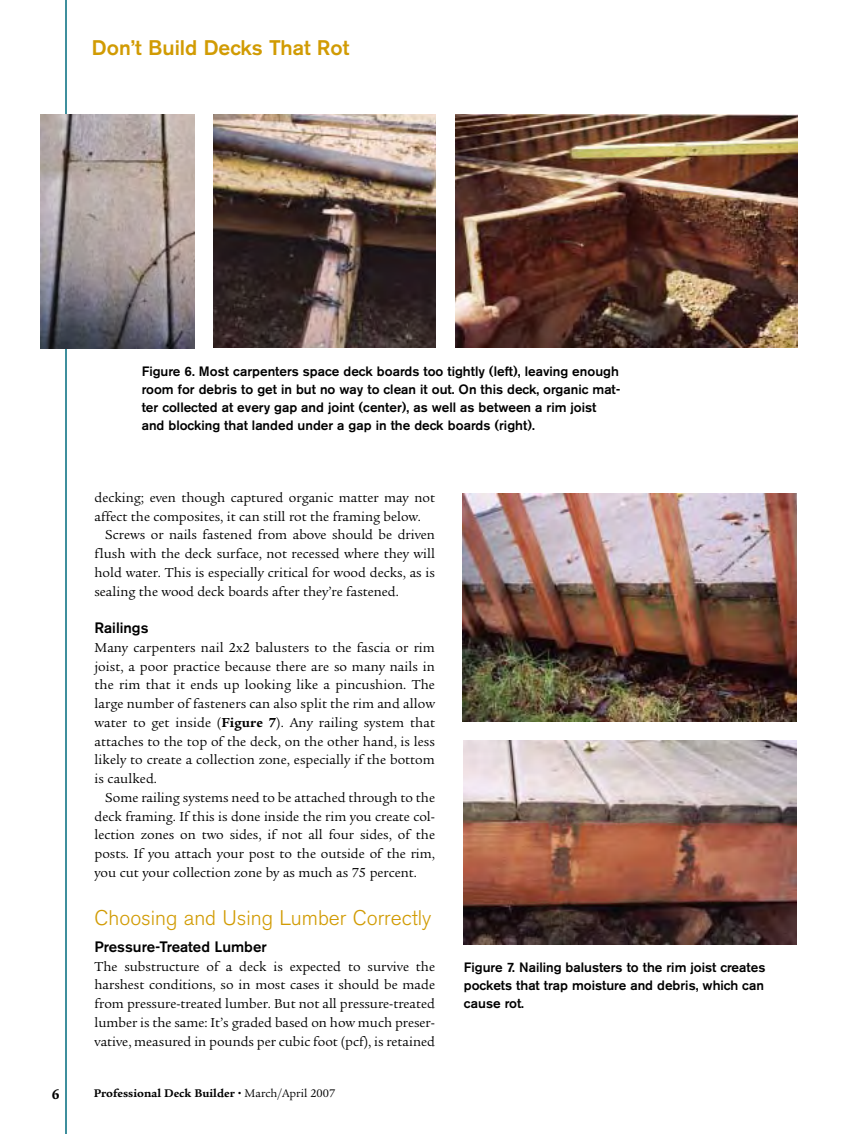
<style>
.page{position:relative;width:864px;height:1134px;background:#fff}
.page>*{position:absolute;margin:0;border:0;box-sizing:border-box;transform-origin:0 0}
.t1{font:300 21px "Akzidenz Grotesk BE";color:#d19b03}
.t2{font:500 21px "Akzidenz Grotesk BE";color:#d19b03}
.t3{font:500 15px "Akzidenz Grotesk BE";color:#000}
.t4{font:700 15px "Legacy Serif";color:#000}
.t5{font:14.1px/18.8px "Legacy Serif";color:#000;text-align:justify}
.t6{font:500 13.5px/18px "Akzidenz Grotesk BE";color:#000;text-align:justify}
.t7{font:700 12px "Legacy Serif";color:#000}
.s1{font-weight:700}
.s2{font-weight:900}
.s3{font-weight:400}
</style>
<div class="page">
<hr style="left:65px;top:0;width:2px;height:1134px;background:#016b7e">
<img style="left:214px;top:115px;width:221px;height:233px">
<img style="left:455px;top:115px;width:343px;height:233px">
<img style="left:463px;top:494px;width:334px;height:227px">
<img style="left:464px;top:741px;width:332px;height:203px">
<img style="left:40px;top:115px;width:155px;height:233px">
<h1 class="t2" style="left:92px;top:40px;width:259px">Don’t Build Decks That Rot</h1>
<p class="t6" style="left:142px;top:363px;width:480px;text-align:left">Figure 6. Most carpenters space deck boards too tightly (left), leaving enough room for debris to get in but no way to clean it out. On this deck, organic mat&shy;ter collected at every gap and joint (center), as well as between a rim joist and blocking that landed under a gap in the deck boards (right).</p>
<p class="t5" style="left:94px;top:489px;width:342px">decking; even though captured organic matter may not</p>
<p class="t5" style="left:94px;top:508px;width:328px">affect the composites, it can still rot the framing below.</p>
<p class="t5" style="left:105px;top:527px;width:331px">Screws or nails fastened from above should be driven</p>
<p class="t5" style="left:94px;top:546px;width:342px">flush with the deck surface, not recessed where they will</p>
<p class="t5" style="left:94px;top:564px;width:342px">hold water. This is especially critical for wood decks, as is</p>
<p class="t5" style="left:94px;top:583px;width:306px">sealing the wood deck boards after they’re fastened.</p>
<p class="t3" style="left:94px;top:622px;width:56px">Railings</p>
<p class="t5" style="left:94px;top:639px;width:342px">Many carpenters nail 2x2 balusters to the fascia or rim joist, a poor practice because there are so many nails in the rim that it ends up looking like a pincushion. The large number of fasteners can also split the rim and allow water to get inside (<span class="s1">Figure 7</span>). Any railing system that attaches to the top of the deck, on the other hand, is less likely to create a collection zone, especially if the bottom is caulked.</p>
<p class="t5" style="left:94px;top:789px;width:342px;text-indent:11px">Some railing systems need to be attached through to the deck framing. If this is done inside the rim you create col&shy;lection zones on two sides, if not all four sides, of the posts. If you attach your post to the outside of the rim, you cut your collection zone by as much as 75 percent.</p>
<h1 class="t1" style="left:94px;top:910px;width:338px">Choosing and Using Lumber Correctly</h1>
<p class="t3" style="left:94px;top:941px;width:174px">Pressure-Treated Lumber</p>
<p class="t5" style="left:94px;top:958px;width:342px">The substructure of a deck is expected to survive the harshest conditions, so in most cases it should be made from pressure-treated lumber. But not all pressure-treated lumber is the same: It’s graded based on how much preser&shy;vative, measured in pounds per cubic foot (pcf), is retained</p>
<p class="t6" style="left:464px;top:959px;width:303px">Figure 7. Nailing balusters to the rim joist creates pockets that trap moisture and debris, which can cause rot.</p>
<p class="t4" style="left:52px;top:1088px;width:9px">6</p>
<p class="t7" style="left:94px;top:1088px;width:243px">Professional Deck Builder <span class="s2">•</span> <span class="s3">March/April 2007</span></p>
</div>
